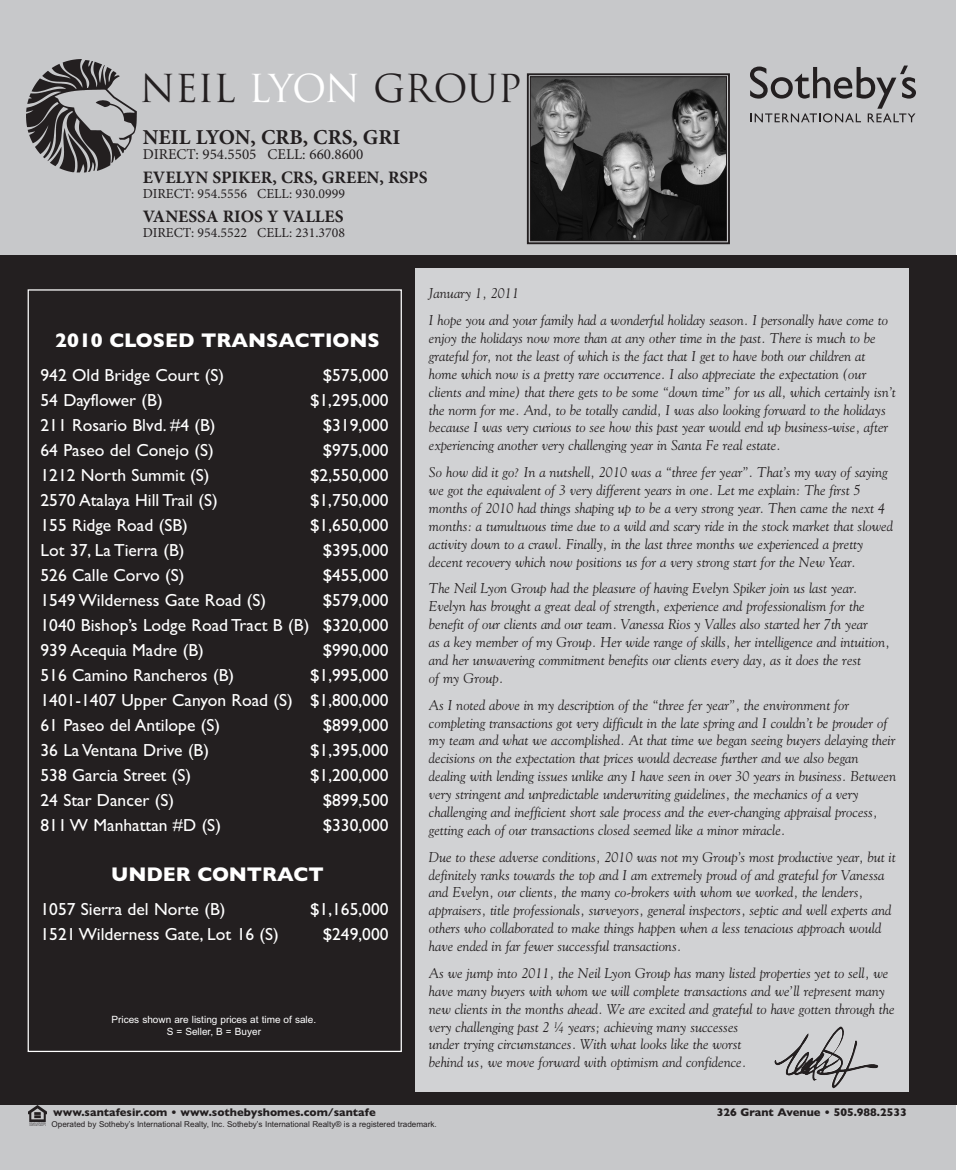
<style>
.page{position:relative;width:957px;height:1170px;background:#fff}
.page>*{position:absolute;margin:0;border:0;box-sizing:border-box;transform-origin:0 0}
.t1{font:37.5px "Trajan Pro";letter-spacing:-.01em;color:#231f20}
.t2{font:700 21.25px "Minion Pro";color:#231f20}
.t3{font:700 20px "Gill Sans";color:#fff}
.t4{font:17.5px/25px "Gill Sans";color:#fff;text-align:justify}
.t5{font:700 17.5px "Minion Pro";color:#231f20}
.t6{font:15px "Minion Pro";color:#231f20}
.t7{font:italic 14.12px/17.9px "Goudy";color:#231f20}
.t8{font:13.75px "Minion Pro";color:#231f20}
.t9{font:700 11.25px "Gill Sans";color:#231f20}
.t10{font:10px/12px "Arial";color:#fff;text-align:center}
.t11{font:8.12px "Arial";color:#231f20}
.s1{color:#fff}
</style>
<div class="page">
<div style="left:0;top:0;width:955px;height:262px;background:#c7c8ca"></div>
<div style="left:0;top:1060px;width:955px;height:110px;background:#c7c8ca"></div>
<div style="left:0;top:255px;width:956px;height:849px;background:#231f20"></div>
<img style="left:29px;top:1106px;width:18px;height:19px">
<svg style="left:750px;top:66px;width:165px;height:56px"></svg>
<img style="left:26px;top:59px;width:111px;height:114px">
<img style="left:532px;top:78px;width:192px;height:161px">
<div style="left:526px;top:73px;width:203px;height:171px;border:2px solid #231f20"></div>
<div style="left:530px;top:76px;width:196px;height:165px;border:1px solid #231f20"></div>
<div style="left:414px;top:268px;width:494px;height:823px;background:#d1d2d4"></div>
<img style="left:774px;top:1027px;width:104px;height:61px">
<h1 class="t1" style="left:140px;top:67px;width:383px">NEIL <span class="s1">LYON</span> GROUP</h1>
<h2 class="t2" style="left:143px;top:124px;width:259px">NEIL LYON, CRB, CRS, GRI</h2>
<p class="t6" style="left:143px;top:145px;width:222px">DIRECT: 954.5505 CELL: 660.8600</p>
<p class="t5" style="left:143px;top:166px;width:286px">EVELYN SPIKER, CRS, GREEN, RSPS</p>
<p class="t8" style="left:143px;top:185px;width:204px">DIRECT: 954.5556 CELL: 930.0999</p>
<p class="t5" style="left:143px;top:205px;width:202px">VANESSA RIOS Y VALLES</p>
<p class="t8" style="left:143px;top:224px;width:204px">DIRECT: 954.5522 CELL: 231.3708</p>
<h3 class="t3" style="left:55px;top:333px;width:326px">2010 CLOSED TRANSACTIONS</h3>
<p class="t4" style="left:40px;top:364px;width:185px">942 Old Bridge Court (S)</p>
<p class="t4" style="left:322px;top:364px;width:67px">$575,000</p>
<p class="t4" style="left:40px;top:389px;width:124px">54 Dayflower (B)</p>
<p class="t4" style="left:310px;top:389px;width:80px">$1,295,000</p>
<p class="t4" style="left:40px;top:414px;width:177px">211 Rosario Blvd. #4 (B)</p>
<p class="t4" style="left:322px;top:414px;width:67px">$319,000</p>
<p class="t4" style="left:40px;top:439px;width:175px">64 Paseo del Conejo (S)</p>
<p class="t4" style="left:322px;top:439px;width:67px">$975,000</p>
<p class="t4" style="left:40px;top:464px;width:170px">1212 North Summit (S)</p>
<p class="t4" style="left:310px;top:464px;width:80px">$2,550,000</p>
<p class="t4" style="left:40px;top:489px;width:179px">2570 Atalaya Hill Trail (S)</p>
<p class="t4" style="left:310px;top:489px;width:80px">$1,750,000</p>
<p class="t4" style="left:40px;top:514px;width:149px">155 Ridge Road (SB)</p>
<p class="t4" style="left:310px;top:514px;width:80px">$1,650,000</p>
<p class="t4" style="left:40px;top:539px;width:146px">Lot 37, La Tierra (B)</p>
<p class="t4" style="left:322px;top:539px;width:67px">$395,000</p>
<p class="t4" style="left:40px;top:564px;width:146px">526 Calle Corvo (S)</p>
<p class="t4" style="left:322px;top:564px;width:67px">$455,000</p>
<p class="t4" style="left:40px;top:589px;width:227px">1549 Wilderness Gate Road (S)</p>
<p class="t4" style="left:40px;top:589px;width:349px;text-indent:282px">$579,000<br>1040 Bishop’s Lodge Road Tract B (B) $320,000<br>939 Acequia Madre (B)</p>
<p class="t4" style="left:322px;top:639px;width:67px">$990,000</p>
<p class="t4" style="left:40px;top:664px;width:349px;text-indent:269px">$1,995,000<br>1401-1407 Upper Canyon Road (S) $1,800,000<br>61 Paseo del Antilope (S)</p>
<p class="t4" style="left:40px;top:664px;width:195px">516 Camino Rancheros (B)</p>
<p class="t4" style="left:322px;top:714px;width:67px">$899,000</p>
<p class="t4" style="left:40px;top:739px;width:170px">36 La Ventana Drive (B)</p>
<p class="t4" style="left:310px;top:739px;width:80px">$1,395,000</p>
<p class="t4" style="left:40px;top:764px;width:152px">538 Garcia Street (S)</p>
<p class="t4" style="left:310px;top:764px;width:80px">$1,200,000</p>
<p class="t4" style="left:40px;top:789px;width:135px">24 Star Dancer (S)</p>
<p class="t4" style="left:322px;top:789px;width:67px">$899,500</p>
<p class="t4" style="left:40px;top:814px;width:182px">811 W Manhattan #D (S)</p>
<p class="t4" style="left:322px;top:814px;width:67px">$330,000</p>
<h3 class="t3" style="left:111px;top:867px;width:214px">UNDER CONTRACT</h3>
<p class="t4" style="left:40px;top:898px;width:186px">1057 Sierra del Norte (B)</p>
<p class="t4" style="left:310px;top:898px;width:80px">$1,165,000</p>
<p class="t4" style="left:40px;top:923px;width:240px">1521 Wilderness Gate, Lot 16 (S)</p>
<p class="t4" style="left:322px;top:923px;width:67px">$249,000</p>
<p class="t10" style="left:111px;top:1015px;width:206px">Prices shown are listing prices at time of sale.<br>S = Seller, B = Buyer</p>
<p class="t7" style="left:429px;top:281px;width:460px;line-height:26.9px">January 1, 2011<br>I hope you and your family had a wonderful holiday season. I personally have come to</p>
<p class="t7" style="left:429px;top:330px;width:468px">enjoy the holidays now more than at any other time in the past. There is much to be grateful for, not the least of which is the fact that I get to have both our children at home which now is a pretty rare occurrence. I also appreciate the expectation (our clients and mine) that there gets to be some “down time” for us all, which certainly isn’t the norm for me. And, to be totally candid, I was also looking forward to the holidays because I was very curious to see how this past year would end up business-wise, after experiencing another very challenging year in Santa Fe real estate.</p>
<p class="t7" style="left:429px;top:464px;width:465px">So how did it go? In a nutshell, 2010 was a “three fer year”. That’s my way of saying we got the equivalent of 3 very different years in one. Let me explain: The first 5 months of 2010 had things shaping up to be a very strong year. Then came the next 4 months: a tumultuous time due to a wild and scary ride in the stock market that slowed activity down to a crawl. Finally, in the last three months we experienced a pretty decent recovery which now positions us for a very strong start for the New Year.</p>
<p class="t7" style="left:429px;top:581px;width:462px">The Neil Lyon Group had the pleasure of having Evelyn Spiker join us last year.<br>Evelyn has brought a great deal of strength, experience and professionalism for the benefit of our clients and our team. Vanessa Rios y Valles also started her 7th year<br>as a key member of my Group. Her wide range of skills, her intelligence and intuition, and her unwavering commitment benefits our clients every day, as it does the rest<br>of my Group.</p>
<p class="t7" style="left:429px;top:697px;width:468px">As I noted above in my description of the “three fer year”, the environment for completing transactions got very difficult in the late spring and I couldn’t be prouder of my team and what we accomplished. At that time we began seeing buyers delaying their decisions on the expectation that prices would decrease further and we also began dealing with lending issues unlike any I have seen in over 30 years in business. Between very stringent and unpredictable underwriting guidelines, the mechanics of a very challenging and inefficient short sale process and the ever-changing appraisal process, getting each of our transactions closed seemed like a minor miracle.</p>
<p class="t7" style="left:429px;top:849px;width:468px">Due to these adverse conditions, 2010 was not my Group’s most productive year, but it definitely ranks towards the top and I am extremely proud of and grateful for Vanessa and Evelyn, our clients, the many co-brokers with whom we worked, the lenders, appraisers, title professionals, surveyors, general inspectors, septic and well experts and others who collaborated to make things happen when a less tenacious approach would have ended in far fewer successful transactions.</p>
<p class="t7" style="left:429px;top:965px;width:467px">As we jump into 2011, the Neil Lyon Group has many listed properties yet to sell, we have many buyers with whom we will complete transactions and we’ll represent many new clients in the months ahead. We are excited and grateful to have gotten through the very challenging past 2 ¼ years; achieving many successes<br>under trying circumstances. With what looks like the worst<br>behind us, we move forward with optimism and confidence.</p>
<p class="t9" style="left:53px;top:1109px;width:324px">www.santafesir.com • www.sothebyshomes.com/santafe</p>
<p class="t9" style="left:716px;top:1109px;width:192px">326 Grant Avenue • 505.988.2533</p>
<p class="t11" style="left:52px;top:1121px;width:386px">Operated by Sotheby’s International Realty, Inc. Sotheby’s International Realty® is a registered trademark.</p>
</div>
